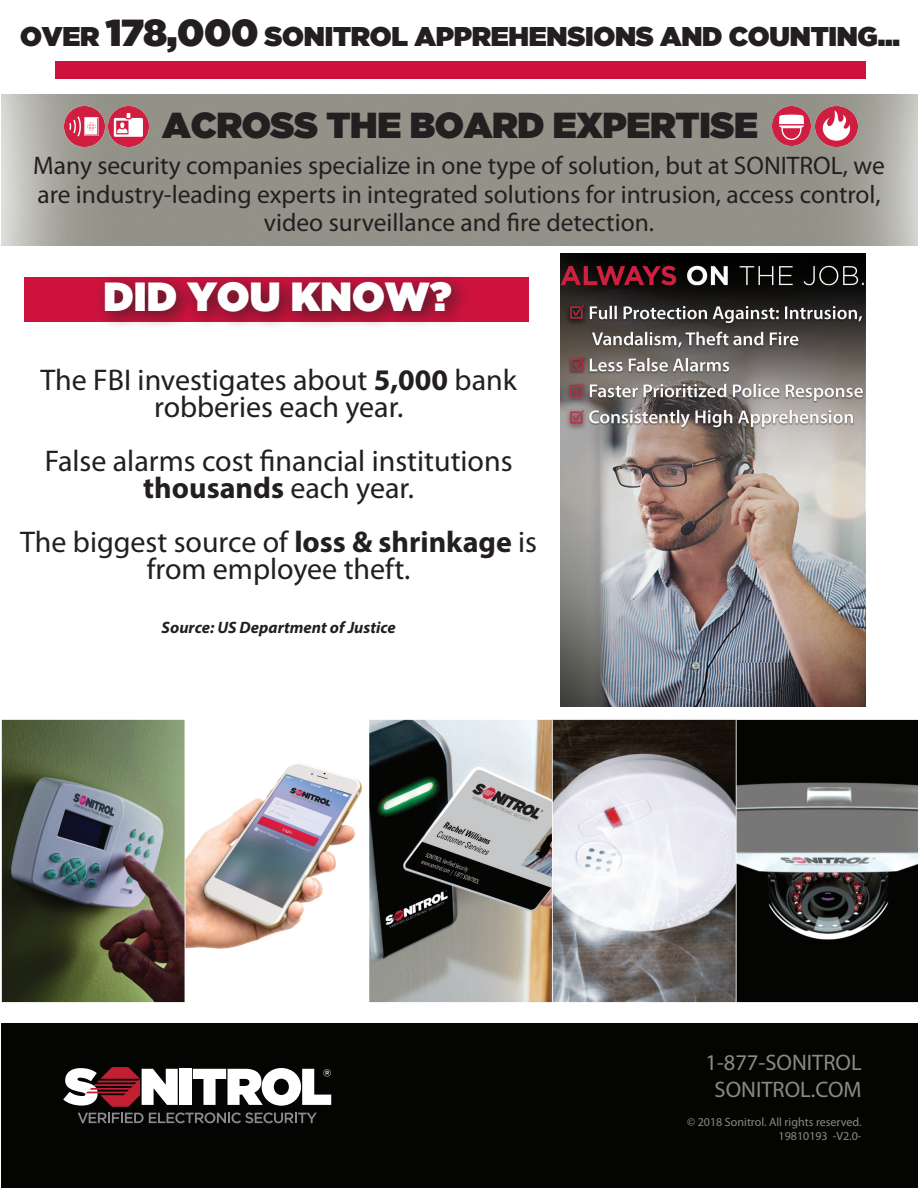
<style>
.page{position:relative;width:918px;height:1188px;background:#fff}
.page>*{position:absolute;margin:0;border:0;box-sizing:border-box;transform-origin:0 0}
.t1{font:40.5px "Gotham Ultra";color:#fff}
.t2{font:36px "Gotham Ultra";letter-spacing:-.01em;color:#231f20}
.t3{font:30px/27px "Myriad Pro";color:#231f20;text-align:center}
.t4{font:27px "Gotham Ultra";letter-spacing:-.01em;color:#231f20}
.t5{font:25.5px/28.5px "Myriad Pro";color:#231f20;text-align:center}
.t6{font:22.5px/27px "Myriad Pro";color:#878b85;text-align:center}
.t7{font:italic 700 16.5px "Myriad Pro";color:#231f20}
.t8{font:12px/14.4px "Myriad Pro";color:#878b85;text-align:right}
.s1{font-size:37.5px}
.s2{font-weight:700}
</style>
<div class="page">
<div style="left:55px;top:61px;width:810px;height:18px;background:#cd123d"></div>
<img style="left:1px;top:95px;width:917px;height:151px">
<img style="left:108px;top:106px;width:41px;height:40px">
<img style="left:65px;top:106px;width:40px;height:40px">
<img style="left:815px;top:106px;width:43px;height:40px">
<img style="left:772px;top:106px;width:39px;height:40px">
<img style="left:561px;top:253px;width:304px;height:454px">
<img style="left:1px;top:719px;width:917px;height:284px">
<div style="left:1px;top:1024px;width:917px;height:164px;background:#040503"></div>
<div style="left:24px;top:277px;width:505px;height:45px;background:#cd123d"></div>
<div style="left:95px;top:272px;width:376px;height:59px;background:#231f20;opacity:.75"></div>
<svg style="left:78px;top:1113px;width:239px;height:10px"></svg>
<div style="left:179px;top:1069px;width:13px;height:36px;background:#fff"></div>
<svg style="left:63px;top:1067px;width:115px;height:40px"></svg>
<svg style="left:193px;top:1068px;width:138px;height:38px"></svg>
<p class="t4" style="left:20px;top:21px;width:881px">OVER <span class="s1">178,000</span> SONITROL APPREHENSIONS AND COUNTING...</p>
<h2 class="t2" style="left:162px;top:104px;width:597px">ACROSS THE BOARD EXPERTISE</h2>
<p class="t5" style="left:33px;top:152px;width:853px">Many security companies specialize in one type of solution, but at SONITROL, we are industry-leading experts in integrated solutions for intrusion, access control, video surveillance and fire detection.</p>
<h1 class="t1" style="left:104px;top:273px;width:350px">DID YOU KNOW?</h1>
<p class="t3" style="left:41px;top:367px;width:478px">The FBI investigates about <span class="s2">5,000</span> bank robberies each year.</p>
<p class="t3" style="left:45px;top:448px;width:469px">False alarms cost financial institutions <span class="s2">thousands</span> each year.</p>
<p class="t3" style="left:20px;top:529px;width:518px">The biggest source of <span class="s2">loss &amp; shrinkage</span> is from employee theft.</p>
<p class="t7" style="left:162px;top:617px;width:236px">Source: US Department of Justice</p>
<p class="t6" style="left:705px;top:1049px;width:158px">1-877-SONITROL<br>SONITROL.COM</p>
<p class="t8" style="left:687px;top:1115px;width:176px">© 2018 Sonitrol. All rights reserved.<br>19810193 -V2.0-</p>
</div>
